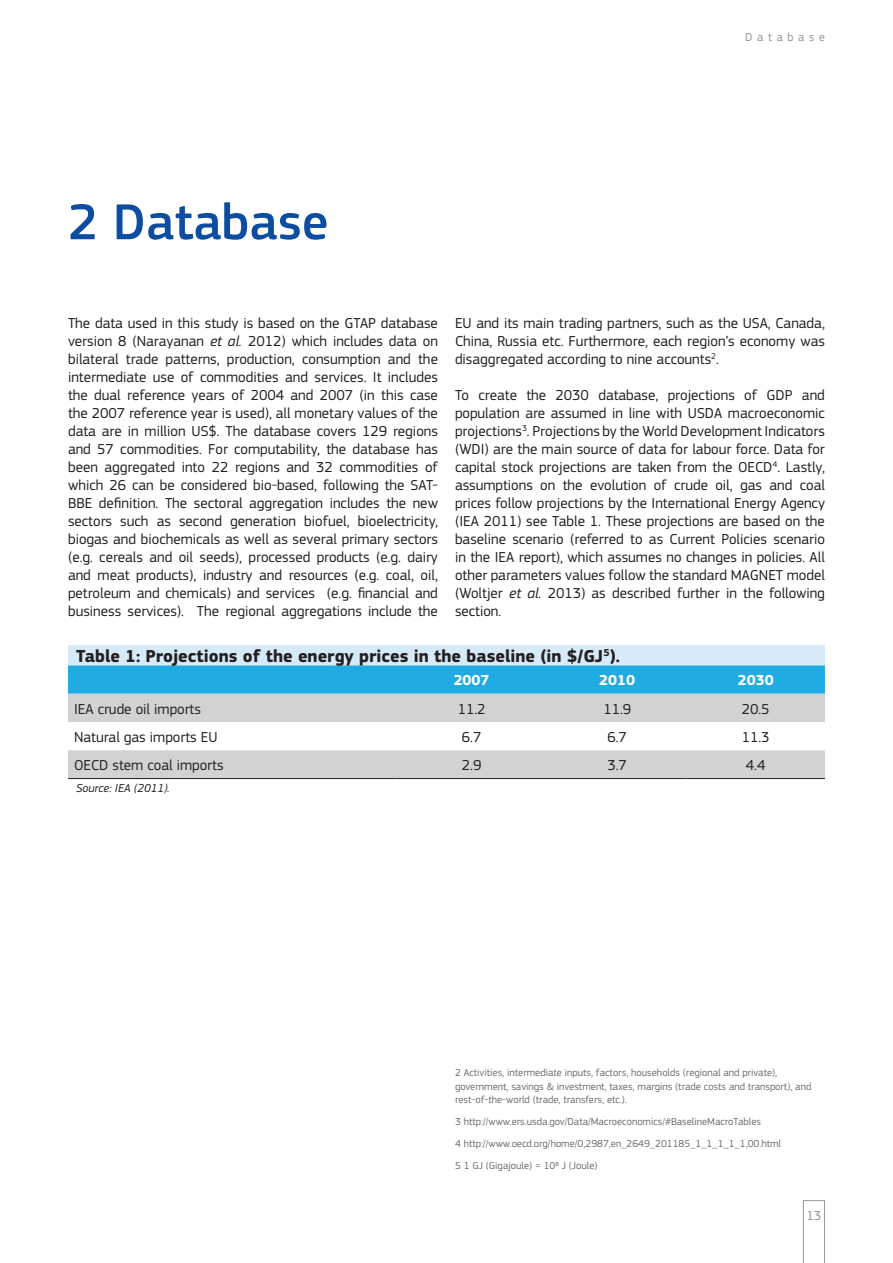
<style>
.page{position:relative;width:893px;height:1263px;background:#fff}
.page>*{position:absolute;margin:0;border:0;box-sizing:border-box;transform-origin:0 0}
.t1{font:500 52.5px "EC Square Sans Pro";color:#0d4da1}
.t2{font:700 18px "EC Square Sans Pro";color:#231f20}
.t3{font:15px/18px "EC Square Sans Pro";color:#231f20;text-align:justify}
.t4{font:700 15px "EC Square Sans Pro";color:#fff}
.t5{font:13.5px "EC Square Sans Pro";color:#939598}
.t6{font:italic 12px "EC Square Sans Pro";color:#231f20}
.t7{font:12px "EC Square Sans Pro";letter-spacing:.39em;color:#939598}
.t8{font:10.5px/13.5px "EC Square Sans Pro";color:#6c6d70}
.s1{font-style:italic}
</style>
<div class="page">
<svg style="left:803px;top:1200px;width:22px;height:63px"></svg>
<div style="left:68px;top:645px;width:757px;height:20px;background:#d6eaf8"></div>
<div style="left:68px;top:665px;width:757px;height:29px;background:#20ace3"></div>
<svg style="left:68px;top:694px;width:757px;height:84px;fill:#d1d2d4"></svg>
<hr style="left:68px;top:778px;width:327px;height:1px;background:#231f20">
<hr style="left:395px;top:778px;width:153px;height:1px;background:#231f20">
<hr style="left:548px;top:778px;width:138px;height:1px;background:#231f20">
<hr style="left:686px;top:778px;width:139px;height:1px;background:#231f20">
<h1 class="t1" style="left:68px;top:191px;width:262px">2 Database</h1>
<p class="t7" style="left:745px;top:30px;width:81px">Database</p>
<p class="t3" style="left:68px;top:314px;width:371px">The data used in this study is based on the GTAP database version 8 (Narayanan <span class="s1">et al.</span> 2012) which includes data on bilateral trade patterns, production, consumption and the intermediate use of commodities and services. It includes the dual reference years of 2004 and 2007 (in this case the 2007 reference year is used), all monetary values of the data are in million US$. The database covers 129 regions and 57 commodities. For computability, the database has been aggregated into 22 regions and 32 commodities of which 26 can be considered bio-based, following the SAT-BBE definition. The sectoral aggregation includes the new sectors such as second generation biofuel, bioelectricity, biogas and biochemicals as well as several primary sectors (e.g. cereals and oil seeds), processed products (e.g. dairy and meat products), industry and resources (e.g. coal, oil, petroleum and chemicals) and services (e.g. financial and business services). The regional aggregations include the</p>
<p class="t3" style="left:455px;top:314px;width:371px">EU and its main trading partners, such as the USA, Canada, China, Russia etc. Furthermore, each region’s economy was disaggregated according to nine accounts<sup>2</sup>.</p>
<p class="t3" style="left:455px;top:386px;width:371px">To create the 2030 database, projections of GDP and population are assumed in line with USDA macroeconomic projections<sup>3</sup>. Projections by the World Development Indicators (WDI) are the main source of data for labour force. Data for capital stock projections are taken from the OECD<sup>4</sup>. Lastly, assumptions on the evolution of crude oil, gas and coal prices follow projections by the International Energy Agency (IEA 2011) see Table 1. These projections are based on the baseline scenario (referred to as Current Policies scenario in the IEA report), which assumes no changes in policies. All other parameters values follow the standard MAGNET model (Woltjer <span class="s1">et al.</span> 2013) as described further in the following section.</p>
<p class="t2" style="left:76px;top:645px;width:545px">Table 1: Projections of the energy prices in the baseline (in $/GJ<sup>5</sup>).</p>
<p class="t4" style="left:454px;top:671px;width:37px">2007</p>
<p class="t4" style="left:599px;top:671px;width:37px">2010</p>
<p class="t4" style="left:738px;top:671px;width:37px">2030</p>
<p class="t3" style="left:74px;top:700px;width:128px">IEA crude oil imports</p>
<p class="t3" style="left:458px;top:700px;width:29px">11.2</p>
<p class="t3" style="left:603px;top:700px;width:29px">11.9</p>
<p class="t3" style="left:742px;top:700px;width:29px">20.5</p>
<p class="t3" style="left:74px;top:728px;width:145px">Natural gas imports EU</p>
<p class="t3" style="left:462px;top:728px;width:21px">6.7</p>
<p class="t3" style="left:607px;top:728px;width:21px">6.7</p>
<p class="t3" style="left:742px;top:728px;width:29px">11.3</p>
<p class="t3" style="left:74px;top:756px;width:151px">OECD stem coal imports</p>
<p class="t3" style="left:462px;top:756px;width:21px">2.9</p>
<p class="t3" style="left:607px;top:756px;width:21px">3.7</p>
<p class="t3" style="left:746px;top:756px;width:21px">4.4</p>
<p class="t6" style="left:76px;top:781px;width:95px">Source: IEA (2011).</p>
<p class="t8" style="left:455px;top:1066px;width:358px">2 Activities, intermediate inputs, factors, households (regional and private), government, savings &amp; investment, taxes, margins (trade costs and transport), and rest-of-the-world (trade, transfers, etc.).</p>
<p class="t8" style="left:455px;top:1111px;width:328px;line-height:22px">3 http://www.ers.usda.gov/Data/Macroeconomics/#BaselineMacroTables<br>4 http://www.oecd.org/home/0,2987,en_2649_201185_1_1_1_1_1,00.html<br>5 1 GJ (Gigajoule) = 10<sup>8</sup> J (Joule)</p>
<p class="t5" style="left:806px;top:1208px;width:17px">13</p>
</div>
